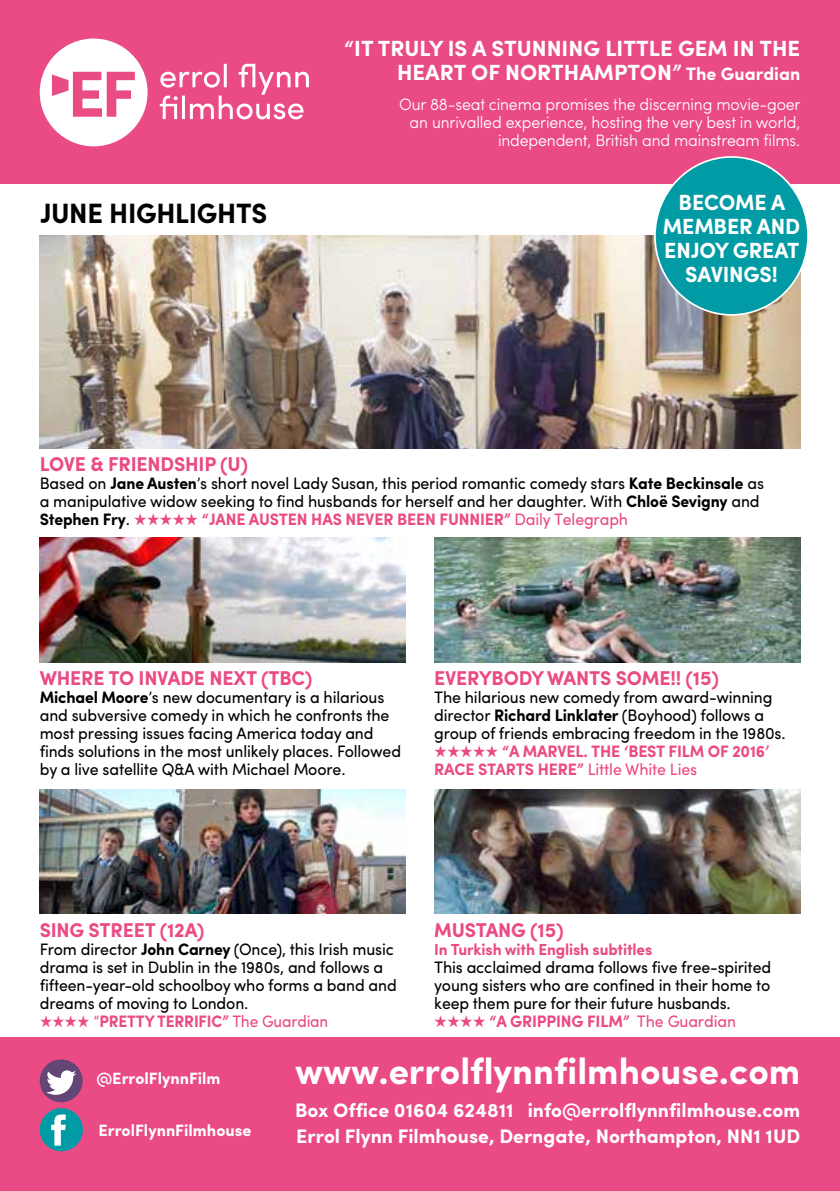
<style>
.page{position:relative;width:840px;height:1191px;background:#fff}
.page>*{position:absolute;margin:0;border:0;box-sizing:border-box;transform-origin:0 0}
.t1{font:700 36.8px "Sofia Pro";color:#fff}
.t2{font:700 28px "Sofia Pro";letter-spacing:-.01em;color:#000}
.t3{font:700 22px/24px "Sofia Pro";color:#fff;text-align:right}
.t4{font:700 20px "Sofia Pro";letter-spacing:-.01em;color:#ea4b85}
.t5{font:700 19.6px/26.4px "Sofia Pro";color:#fff}
.t6{font:16.6px/18px "Sofia Pro";letter-spacing:-.01em;color:#000;scale:.96 1}
.t7{font:300 16.6px/18px "Sofia Pro";letter-spacing:-.01em;color:#fff;text-align:right;scale:.96 1}
.t8{font:700 16.6px/18px "Sofia Pro";letter-spacing:-.01em;color:#ea4b85;scale:.96 1}
.t9{font:700 16.6px "Sofia Pro";letter-spacing:-.01em;color:#ea4b85;scale:.93 1}
.t10{font:700 16.4px "Sofia Pro";color:#fff}
.t11{font:700 16px "Sofia Pro";letter-spacing:-.01em;color:#ea4b85}
.s1{font-size:18px}
.s2{font-weight:700}
.s3{color:#ea4b85}
.s4{font-weight:700;color:#ea4b85}
.s5{font-weight:400}
</style>
<div class="page">
<div style="left:0;top:1037px;width:839px;height:154px;background:#ea4b85"></div>
<div style="left:0;top:0;width:839px;height:183px;background:#ea4b85"></div>
<img style="left:40px;top:236px;width:759px;height:212px">
<svg style="left:40px;top:39px;width:269px;height:107px"></svg>
<div style="left:40px;top:1059px;width:43px;height:43px;background:#634675;border-radius:50%"></div>
<svg style="left:46px;top:1070px;width:30px;height:24px"></svg>
<div style="left:40px;top:1108px;width:43px;height:43px;background:#009ba4;border-radius:50%"></div>
<svg style="left:51px;top:1114px;width:15px;height:31px"></svg>
<img style="left:434px;top:789px;width:365px;height:124px">
<img style="left:40px;top:537px;width:365px;height:125px">
<img style="left:434px;top:537px;width:365px;height:125px">
<img style="left:40px;top:789px;width:365px;height:124px">
<div style="left:654px;top:157px;width:153px;height:158px;background:#009ba4;border-radius:50%"></div>
<h2 class="t2" style="left:40px;top:192px;width:229px">JUNE HIGHLIGHTS</h2>
<h3 class="t3" style="left:344px;top:35px;width:457px">“IT TRULY IS A STUNNING LITTLE GEM IN THE<br>HEART OF NORTHAMPTON” <span class="s1">The Guardian</span></h3>
<p class="t7" style="left:399px;top:94px;width:419px">Our 88-seat cinema promises the discerning movie‑goer an unrivalled experience, hosting the very best in world, independent, British and mainstream films.</p>
<h3 class="t3" style="left:662px;top:189px;width:139px;text-align:center">BECOME A<br>MEMBER AND<br>ENJOY GREAT<br>SAVINGS!</h3>
<p class="t4" style="left:40px;top:449px;width:210px">LOVE &amp; FRIENDSHIP (U)</p>
<p class="t6" style="left:40px;top:473px;width:755px">Based on <span class="s2">Jane Austen</span>’s short novel Lady Susan, this period romantic comedy stars <span class="s2">Kate Beckinsale</span> as a manipulative widow seeking to find husbands for herself and her daughter. With <span class="s2">Chloë Sevigny</span> and<br><span class="s2">Stephen Fry</span>. <span class="s3">★★★★★</span> <span class="s4">“JANE AUSTEN HAS NEVER BEEN FUNNIER”</span> <span class="s3">Daily Telegraph</span></p>
<p class="t4" style="left:40px;top:663px;width:274px">WHERE TO INVADE NEXT (TBC)</p>
<p class="t6" style="left:40px;top:687px;width:378px"><span class="s2">Michael Moore</span>’s new documentary is a hilarious and subversive comedy in which he confronts the most pressing issues facing America today and finds solutions in the most unlikely places. Followed by a live satellite Q&amp;A with Michael Moore.</p>
<p class="t4" style="left:434px;top:663px;width:286px">EVERYBODY WANTS SOME!! (15)</p>
<p class="t6" style="left:434px;top:687px;width:367px">The hilarious new comedy from award-winning director <span class="s2">Richard Linklater</span> (Boyhood) follows a group of friends embracing freedom in the 1980s.</p>
<p class="t8" style="left:434px;top:741px;width:350px">★★★★★ “A MARVEL. THE ‘BEST FILM OF 2016’<br>RACE STARTS HERE” <span class="s5">Little White Lies</span></p>
<p class="t4" style="left:40px;top:914px;width:166px">SING STREET (12A)</p>
<p class="t6" style="left:40px;top:939px;width:373px">From director <span class="s2">John Carney</span> (Once), this Irish music drama is set in Dublin in the 1980s, and follows a fifteen-year-old schoolboy who forms a band and dreams of moving to London.</p>
<p class="t9" style="left:40px;top:1008px;width:311px">★★★★ <span class="s5">“</span>PRETTY TERRIFIC” <span class="s5">The Guardian</span></p>
<p class="t4" style="left:434px;top:914px;width:131px">MUSTANG (15)</p>
<p class="t11" style="left:434px;top:937px;width:219px">In Turkish with English subtitles</p>
<p class="t6" style="left:434px;top:957px;width:352px;text-align:justify">This acclaimed drama follows five free-spirited young sisters who are confined in their home to keep them pure for their future husbands.</p>
<p class="t8" style="left:434px;top:1011px;width:316px">★★★★ “A GRIPPING FILM” <span class="s5">The Guardian</span></p>
<p class="t10" style="left:96px;top:1066px;width:126px">@ErrolFlynnFilm</p>
<p class="t10" style="left:98px;top:1117px;width:154px">ErrolFlynnFilmhouse</p>
<h1 class="t1" style="left:295px;top:1042px;width:506px">www.errolflynnfilmhouse.com</h1>
<p class="t5" style="left:295px;top:1095px;width:506px">Box Office 01604 624811 info@errolflynnfilmhouse.com<br>Errol Flynn Filmhouse, Derngate, Northampton, NN1 1UD</p>
</div>
